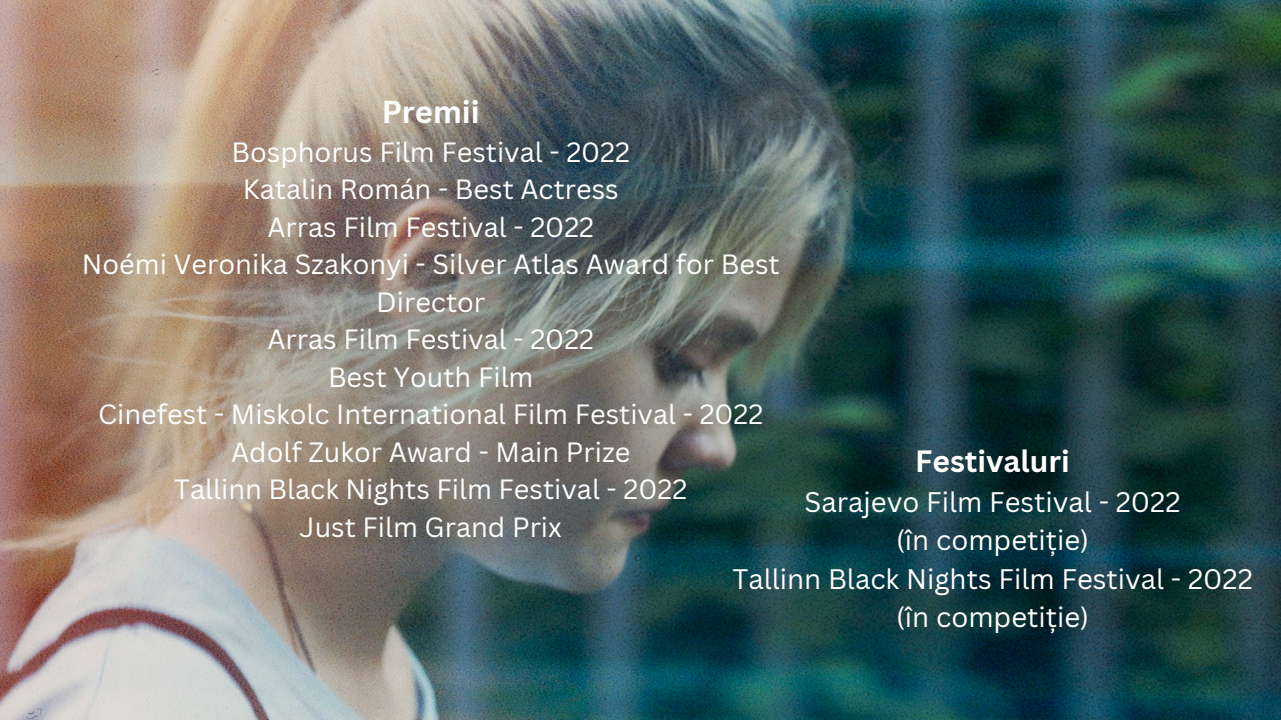
<style>
.page{position:relative;width:1281px;height:720px;background:#fff}
.page>*{position:absolute;margin:0;border:0;box-sizing:border-box;transform-origin:0 0}
.t1{font:700 30.88px "Canva Sans";color:#fff}
.t2{font:700 30px "Canva Sans";color:#fff}
.t3{font:27.5px/38.5px "Canva Sans";color:#fff;text-align:center}
.t4{font:27.12px/37.5px "Canva Sans";color:#fff;text-align:center}
</style>
<div class="page">
<img style="left:0;top:0;width:1281px;height:720px">
<p class="t1" style="left:382px;top:90px;width:99px">Premii</p>
<p class="t4" style="left:82px;top:132px;width:699px">Bosphorus Film Festival - 2022<br>Katalin Román - Best Actress<br>Arras Film Festival - 2022<br>Noémi Veronika Szakonyi - Silver Atlas Award for Best<br>Director<br>Arras Film Festival - 2022<br>Best Youth Film<br>Cinefest - Miskolc International Film Festival - 2022<br>Adolf Zukor Award - Main Prize<br>Tallinn Black Nights Film Festival - 2022<br>Just Film Grand Prix</p>
<p class="t2" style="left:915px;top:440px;width:156px">Festivaluri</p>
<p class="t3" style="left:732px;top:482px;width:522px">Sarajevo Film Festival - 2022<br>(în competiție)<br>Tallinn Black Nights Film Festival - 2022 (în competiție)</p>
</div>
